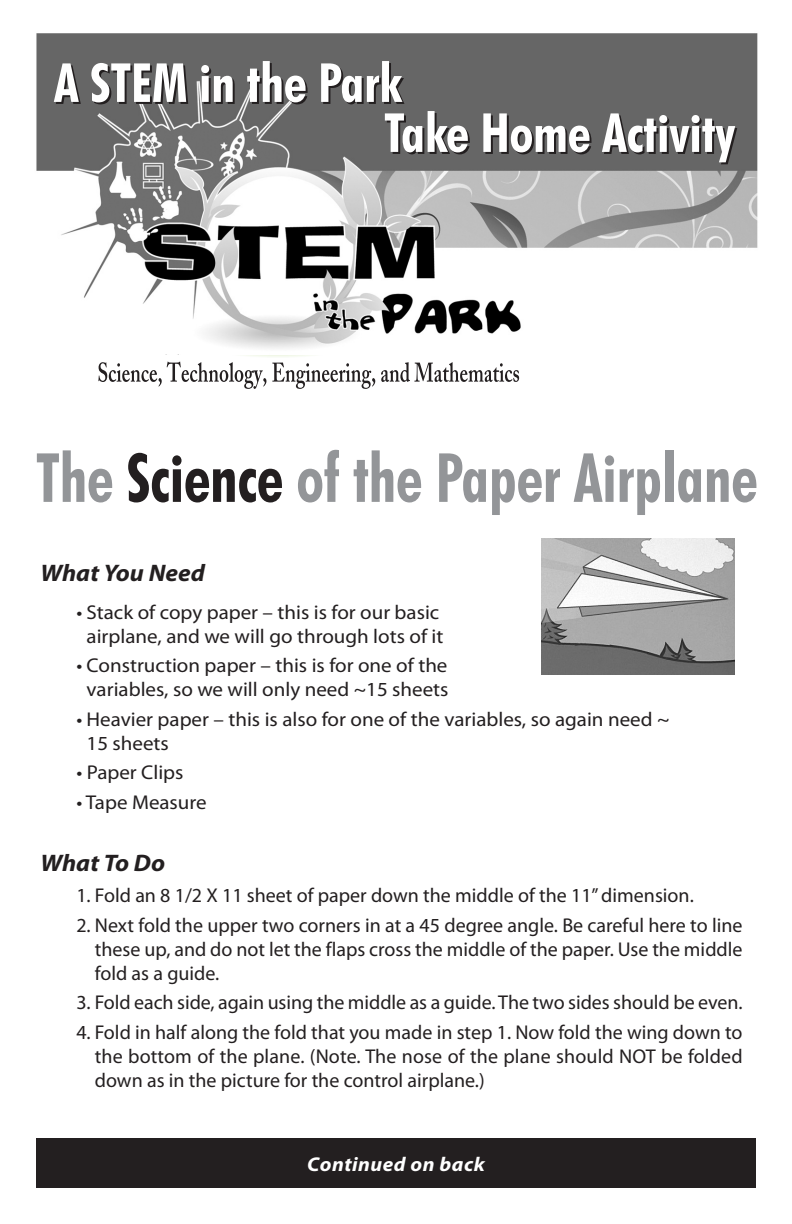
<style>
.page{position:relative;width:792px;height:1224px;background:#fff}
.page>*{position:absolute;margin:0;border:0;box-sizing:border-box;transform-origin:0 0}
.t1{font:700 condensed 68px "Futura BT";color:#939598;scale:.9 1}
.t2{font:700 condensed 54px/50px "Futura BT";color:#fff}
.t3{font:italic 700 24px "Myriad Pro";color:#231f20;scale:1.05 1}
.t4{font:20px/24px "Myriad Pro";color:#231f20;text-align:justify}
.t5{font:20px/24px "Myriad Pro";color:#231f20;text-align:center;scale:1.05 1}
.t6{font:italic 700 20px "Myriad Pro";letter-spacing:.025em;color:#fff;scale:1.05 1}
.s1{color:#231f20}
</style>
<div class="page">
<img style="left:36px;top:33px;width:722px;height:316px">
<img style="left:542px;top:538px;width:192px;height:136px">
<div style="left:36px;top:1139px;width:720px;height:49px;background:#231f20"></div>
<svg style="left:98px;top:356px;width:277px;height:32px"></svg>
<svg style="left:381px;top:362px;width:138px;height:20px"></svg>
<h2 class="t2" style="left:384px;top:62px;width:352px;text-indent:-330px">A STEM in the Park<br>Take Home Activity</h2>
<h1 class="t1" style="left:36px;top:450px;width:803px">The <span class="s1">Science</span> of the Paper Airplane</h1>
<p class="t3" style="left:40px;top:564px;width:158px">What You Need</p>
<p class="t5" style="left:76px;top:602px;width:351px">• Stack of copy paper – this is for our basic airplane, and we will go through lots of it</p>
<p class="t5" style="left:76px;top:655px;width:356px">• Construction paper – this is for one of the variables, so we will only need ~15 sheets</p>
<p class="t5" style="left:87px;top:709px;width:557px;text-align:left;text-indent:-10px">• Heavier paper – this is also for one of the variables, so again need ~<br>15 sheets</p>
<p class="t5" style="left:76px;top:762px;width:104px">• Paper Clips</p>
<p class="t5" style="left:76px;top:792px;width:126px">• Tape Measure</p>
<p class="t3" style="left:40px;top:854px;width:121px">What To Do</p>
<p class="t4" style="left:76px;top:885px;width:619px">1. Fold an 8 1/2 X 11 sheet of paper down the middle of the 11”dimension.</p>
<p class="t4" style="left:95px;top:915px;width:649px;text-indent:-18px">2. Next fold the upper two corners in at a 45 degree angle. Be careful here to line these up, and do not let the flaps cross the middle of the paper. Use the middle fold as a guide.</p>
<p class="t4" style="left:76px;top:992px;width:668px">3. Fold each side, again using the middle as a guide. The two sides should be even.</p>
<p class="t4" style="left:95px;top:1021px;width:649px;text-indent:-18px">4. Fold in half along the fold that you made in step 1. Now fold the wing down to the bottom of the plane. (Note. The nose of the plane should NOT be folded down as in the picture for the control airplane.)</p>
<p class="t6" style="left:307px;top:1157px;width:171px">Continued on back</p>
</div>
